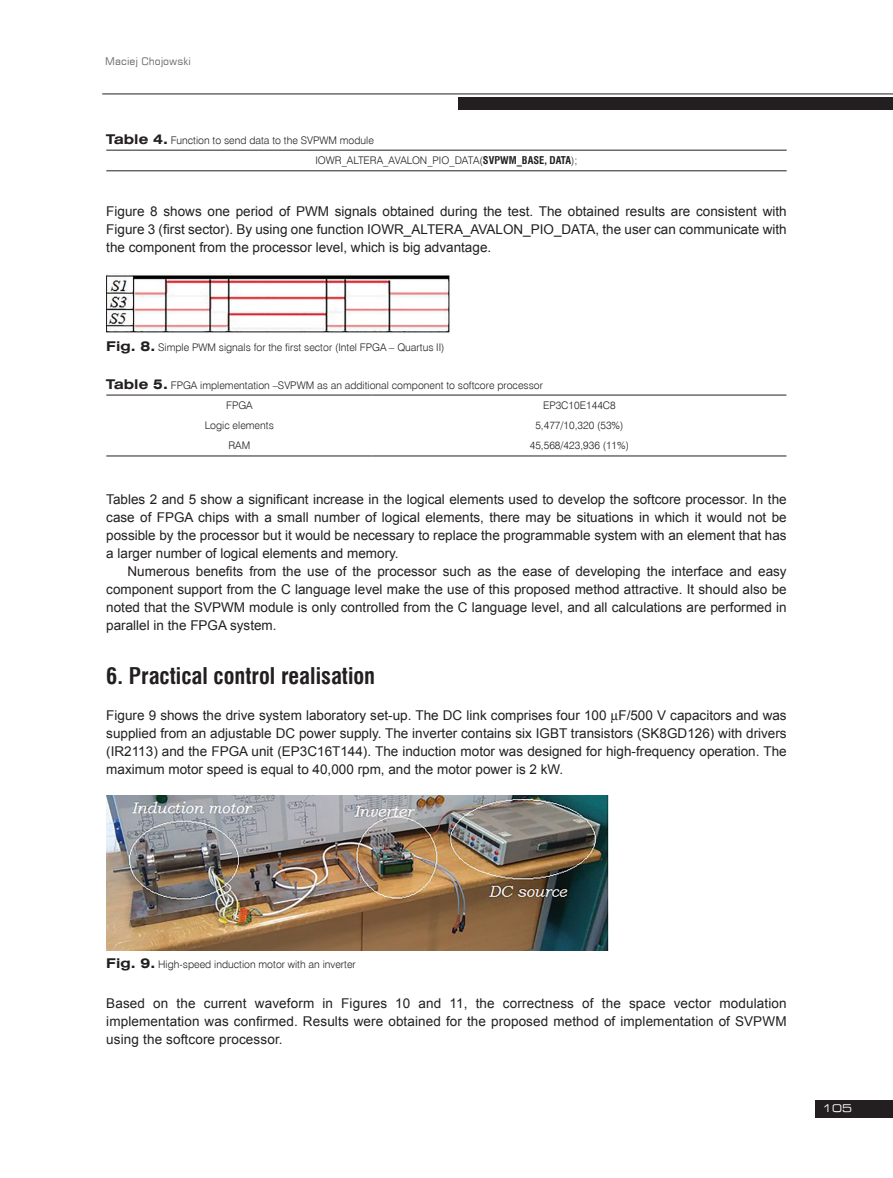
<style>
.page{position:relative;width:893px;height:1178px;background:#fff}
.page>*{position:absolute;margin:0;border:0;box-sizing:border-box;transform-origin:0 0}
._1__Sub-title{font:700 22.5px "Swis 721 Cn EU";color:#231f20}
.TEKST{font:13.5px/18px "Arial";color:#231f20;text-align:justify}
.TEKST_2{font:13.5px/18px "Arial";color:#231f20;text-align:justify}
.Fig__1__text{font:10.5px "Swis 721 Lt EU";color:#231f20}
.Tabela_text{font:10.5px "Swis 721 Lt EU";color:#231f20}
.t1{font:10.5px "Square 721 EU";color:#6c6d70}
.t2{font:10.5px "Square 721 Ex EU";color:#fff}
.s1{font-family:"Swis 721 Ex EU";font-weight:700;font-size:13.5px}
.s2{font-family:"Swis 721 Cn EU";font-weight:700}
</style>
<div class="page">
<div style="left:815px;top:1100px;width:78px;height:17px;background:#231f20"></div>
<hr style="left:102px;top:94px;width:791px;height:1px;background:#231f20">
<div style="left:458px;top:97px;width:435px;height:12px;background:#231f20"></div>
<hr style="left:106px;top:150px;width:681px;height:1px;background:#231f20">
<hr style="left:106px;top:170px;width:681px;height:1px;background:#231f20">
<img style="left:106px;top:273px;width:344px;height:60px">
<hr style="left:106px;top:395px;width:266px;height:1px;background:#231f20">
<hr style="left:372px;top:395px;width:414px;height:1px;background:#231f20">
<hr style="left:106px;top:455px;width:266px;height:1px;background:#231f20">
<hr style="left:372px;top:455px;width:414px;height:1px;background:#231f20">
<img style="left:106px;top:795px;width:502px;height:155px">
<p class="t1" style="left:105px;top:54px;width:87px">Maciej Chojowski</p>
<p class="Fig__1__text" style="left:106px;top:134px;width:269px"><span class="s1">Table 4.</span> Function to send data to the SVPWM module</p>
<p class="Tabela_text" style="left:315px;top:154px;width:264px">IOWR_ALTERA_AVALON_PIO_DATA(<span class="s2">SVPWM_BASE, DATA</span>);</p>
<p class="TEKST" style="left:106px;top:202px;width:682px">Figure 8 shows one period of PWM signals obtained during the test. The obtained results are consistent with Figure 3 (first sector). By using one function IOWR_ALTERA_AVALON_PIO_DATA, the user can communicate with the component from the processor level, which is big advantage.</p>
<p class="Fig__1__text" style="left:106px;top:341px;width:340px"><span class="s1">Fig. 8.</span> Simple PWM signals for the first sector (Intel FPGA – Quartus II)</p>
<p class="Fig__1__text" style="left:106px;top:378px;width:438px"><span class="s1">Table 5.</span> FPGA implementation –SVPWM as an additional component to softcore processor</p>
<p class="Tabela_text" style="left:226px;top:398px;width:28px">FPGA</p>
<p class="Tabela_text" style="left:543px;top:398px;width:74px">EP3C10E144C8</p>
<p class="Tabela_text" style="left:205px;top:419px;width:71px">Logic elements</p>
<p class="Tabela_text" style="left:535px;top:419px;width:90px">5,477/10,320 (53%)</p>
<p class="Tabela_text" style="left:228px;top:439px;width:23px">RAM</p>
<p class="Tabela_text" style="left:530px;top:439px;width:101px">45,568/423,936 (11%)</p>
<p class="TEKST" style="left:106px;top:490px;width:682px">Tables 2 and 5 show a significant increase in the logical elements used to develop the softcore processor. In the case of FPGA chips with a small number of logical elements, there may be situations in which it would not be possible by the processor but it would be necessary to replace the programmable system with an element that has a larger number of logical elements and memory.</p>
<p class="TEKST_2" style="left:106px;top:562px;width:682px;text-indent:21px">Numerous benefits from the use of the processor such as the ease of developing the interface and easy component support from the C language level make the use of this proposed method attractive. It should also be noted that the SVPWM module is only controlled from the C language level, and all calculations are performed in parallel in the FPGA system.</p>
<p class="_1__Sub-title" style="left:106px;top:662px;width:270px">6. Practical control realisation</p>
<p class="TEKST" style="left:106px;top:706px;width:682px">Figure 9 shows the drive system laboratory set-up. The DC link comprises four 100 F/500 V capacitors and was supplied from an adjustable DC power supply. The inverter contains six IGBT transistors (SK8GD126) with drivers (IR2113) and the FPGA unit (EP3C16T144). The induction motor was designed for high-frequency operation. The maximum motor speed is equal to 40,000 rpm, and the motor power is 2 kW.</p>
<p class="Fig__1__text" style="left:106px;top:958px;width:251px"><span class="s1">Fig. 9.</span> High-speed induction motor with an inverter</p>
<p class="TEKST" style="left:106px;top:994px;width:682px">Based on the current waveform in Figures 10 and 11, the correctness of the space vector modulation implementation was confirmed. Results were obtained for the proposed method of implementation of SVPWM using the softcore processor.</p>
<p class="t2" style="left:822px;top:1102px;width:31px">105</p>
</div>
